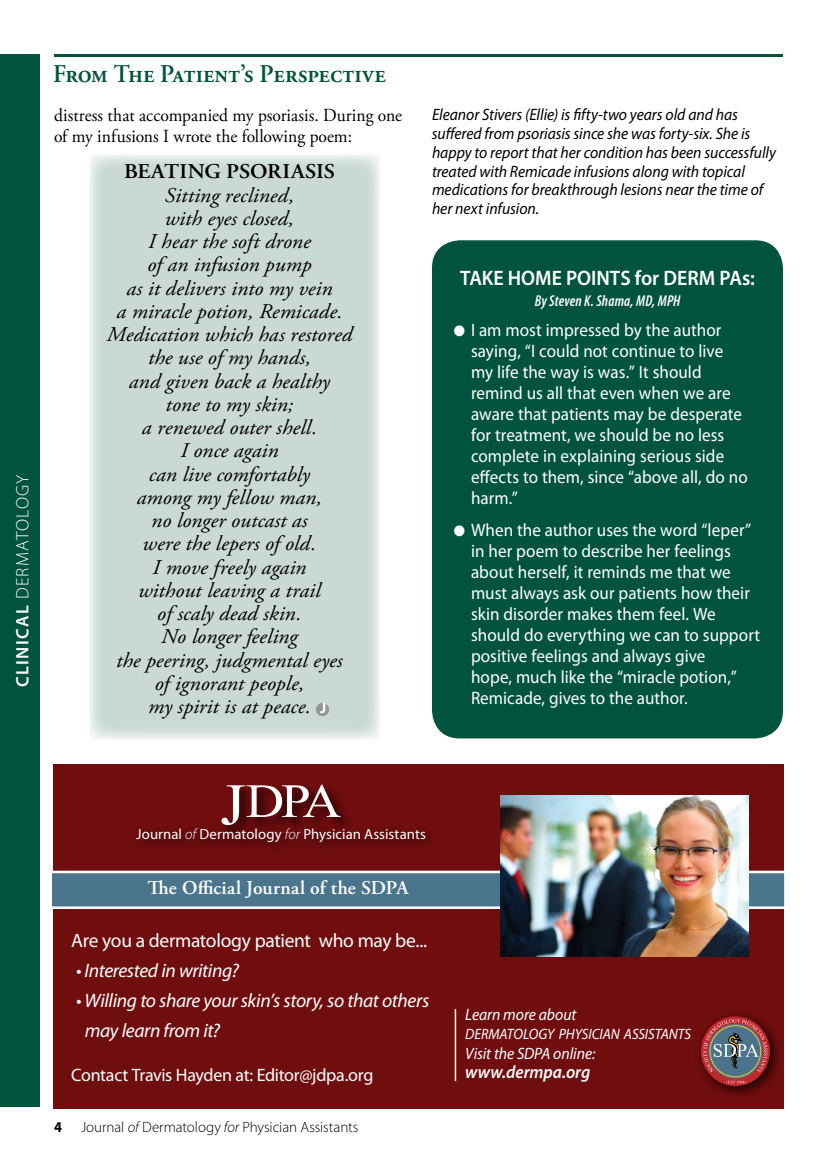
<style>
.page{position:relative;width:837px;height:1161px;background:#fff}
.page>*{position:absolute;margin:0;border:0;box-sizing:border-box;transform-origin:0 0}
.t1{font:600 25.5px "Adobe Garamond Pro";color:#00543d;scale:.95 1}
.t2{font:italic 21px/23.2px "Adobe Garamond Pro";color:#000;text-align:center;scale:1.05 1}
.t3{font:600 21px "Myriad Pro";color:#fff;scale:.95 1}
.t4{font:600 21px "Adobe Garamond Pro";letter-spacing:.12em;color:#000;scale:1.05 1}
.t5{font:italic 19.5px/30px "Myriad Pro";letter-spacing:-.015em;color:#fff}
.t6{font:19.5px "Myriad Pro";letter-spacing:-.015em;color:#fff}
.t7{font:600 19.5px "Adobe Garamond Pro";color:#fff}
.t8{font:18.45px/21px "Adobe Garamond Pro";color:#000;scale:.95 1}
.t9{font:18px/21px "Myriad Pro";color:#fff;scale:.95 1}
.t10{font:18px "Myriad Pro";color:#fff}
.t11{font:300 18px "Myriad Pro";letter-spacing:.07em;color:#fff}
.t12{font:italic 600 18px "Myriad Pro";color:#fff;scale:.95 1}
.t13{font:italic 16.5px/18.8px "Myriad Pro";color:#000;scale:.95 1}
.t14{font:italic 16.5px "Myriad Pro";letter-spacing:-.005em;color:#fff;scale:.95 1}
.t15{font:italic 600 condensed 15.75px "Myriad Pro";letter-spacing:.01em;color:#fff;scale:.95 1}
.t16{font:300 15px "Myriad Pro";letter-spacing:-.005em;color:#000}
.t17{font:italic 15px "Myriad Pro";letter-spacing:-.005em;color:#fff;scale:.95 1}
.t18{font:700 15px "Myriad Pro";color:#fff}
.t19{font:14.7px "Myriad Pro";letter-spacing:.005em;color:#fff}
.s1{font-weight:600}
.s2{font-weight:300;font-style:italic}
.s3{font-style:italic}
</style>
<div class="page">
<div style="left:89px;top:154px;width:292px;height:586px;background:#cadad3"></div>
<div style="left:0;top:54px;width:40px;height:1053px;background:#00543d"></div>
<hr style="left:54px;top:54px;width:729px;height:3px;background:#00543d">
<div style="left:433px;top:241px;width:349px;height:497px;background:#00543d;border-radius:27px"></div>
<div style="left:432px;top:240px;width:351px;height:498px;border:2px solid #00543d;border-radius:27px"></div>
<div style="left:316px;top:703px;width:13px;height:13px;background:#939598;border-radius:50%"></div>
<div style="left:53px;top:764px;width:730px;height:344px;background:#6f0d0f"></div>
<div style="left:51px;top:872px;width:734px;height:36px;background:#4b748d"></div>
<div style="left:49px;top:871px;width:738px;height:38px;border:3px solid #fff"></div>
<div style="left:219px;top:782px;width:135px;height:59px;background:#000;opacity:.75"></div>
<svg style="left:222px;top:785px;width:119px;height:37px"></svg>
<div style="left:131px;top:822px;width:308px;height:34px;background:#680c0e"></div>
<img style="left:500px;top:795px;width:248px;height:161px">
<div style="left:694px;top:1010px;width:90px;height:90px;background:#000;opacity:.75"></div>
<svg style="left:701px;top:1016px;width:69px;height:70px"></svg>
<svg style="left:703px;top:1019px;width:65px;height:65px"></svg>
<hr style="left:455px;top:1009px;width:1px;height:72px;background:#fff">
<p class="t11" style="left:12px;top:687px;width:212px;rotate:-90deg"><span class="s1">CLINICAL</span> Dermatology</p>
<h1 class="t1" style="left:53px;top:59px;width:352px">From The Patient’s Perspective</h1>
<p class="t8" style="left:54px;top:106px;width:368px">distress that accompanied my psoriasis. During one of my infusions I wrote the following poem:</p>
<p class="t4" style="left:124px;top:160px;width:201px">Beating Ps oriasis</p>
<p class="t2" style="left:107px;top:184px;width:235px">Sitting reclined,<br>with eyes closed,<br>I hear the soft drone<br>of an infusion pump<br>as it delivers into my vein<br>a miracle potion, Remicade.<br>Medication which has restored the use of my hands,<br>and given back a healthy<br>tone to my skin;<br>a renewed outer shell.<br>I once again<br>can live comfortably<br>among my fellow man,<br>no longer outcast as<br>were the lepers of old.<br>I move freely again<br>without leaving a trail<br>of scaly dead skin.<br>No longer feeling<br>the peering, judgmental eyes of ignorant people,<br>my spirit is at peace.</p>
<p class="t18" style="left:320px;top:698px;width:8px">J</p>
<p class="t13" style="left:432px;top:105px;width:365px">Eleanor Stivers (Ellie) is fifty-two years old and has suffered from psoriasis since she was forty-six. She is happy to report that her condition has been successfully treated with Remicade infusions along with topical medications for breakthrough lesions near the time of her next infusion.</p>
<p class="t3" style="left:460px;top:264px;width:312px">TAKE HOME POINTS FOR DERM PAS:</p>
<p class="t15" style="left:535px;top:291px;width:155px">By Steven K. Shama, MD, MPH</p>
<p class="t9" style="left:471px;top:319px;width:293px;text-indent:-17px">● I am most impressed by the author saying, “I could not continue to live my life the way is was.” It should remind us all that even when we are aware that patients may be desperate for treatment, we should be no less complete in explaining serious side effects to them, since “above all, do no harm.”</p>
<p class="t9" style="left:471px;top:519px;width:306px;text-indent:-17px">● When the author uses the word “leper” in her poem to describe her feelings about herself, it reminds me that we must always ask our patients how their skin disorder makes them feel. We should do everything we can to support positive feelings and always give<br>hope, much like the “miracle potion,” Remicade, gives to the author.</p>
<p class="t19" style="left:136px;top:825px;width:291px">Journal <span class="s2">of</span> Dermatology <span class="s2">for</span> Physician Assistants</p>
<p class="t7" style="left:148px;top:877px;width:251px">The Official Journal of the SDPA</p>
<p class="t6" style="left:71px;top:929px;width:358px">Are you a dermatology patient who may be...</p>
<p class="t5" style="left:76px;top:956px;width:164px">• Interested in writing?</p>
<p class="t5" style="left:85px;top:986px;width:346px;text-indent:-9px">• Willing to share your skin’s story, so that others may learn from it?</p>
<p class="t10" style="left:71px;top:1064px;width:304px">Contact Travis Hayden at: Editor@jdpa.org</p>
<p class="t16" style="left:81px;top:1118px;width:279px">Journal <span class="s3">of</span> Dermatology <span class="s3">for</span> Physician Assistants</p>
<p class="t14" style="left:465px;top:1004px;width:119px">Learn more about</p>
<p class="t17" style="left:465px;top:1025px;width:239px">dermatology physician assistants</p>
<p class="t14" style="left:465px;top:1043px;width:64px">Visit the SDPA</p>
<p class="t14" style="left:553px;top:1043px;width:46px">online:</p>
<p class="t12" style="left:465px;top:1061px;width:133px">www.dermpa.org</p>
</div>
